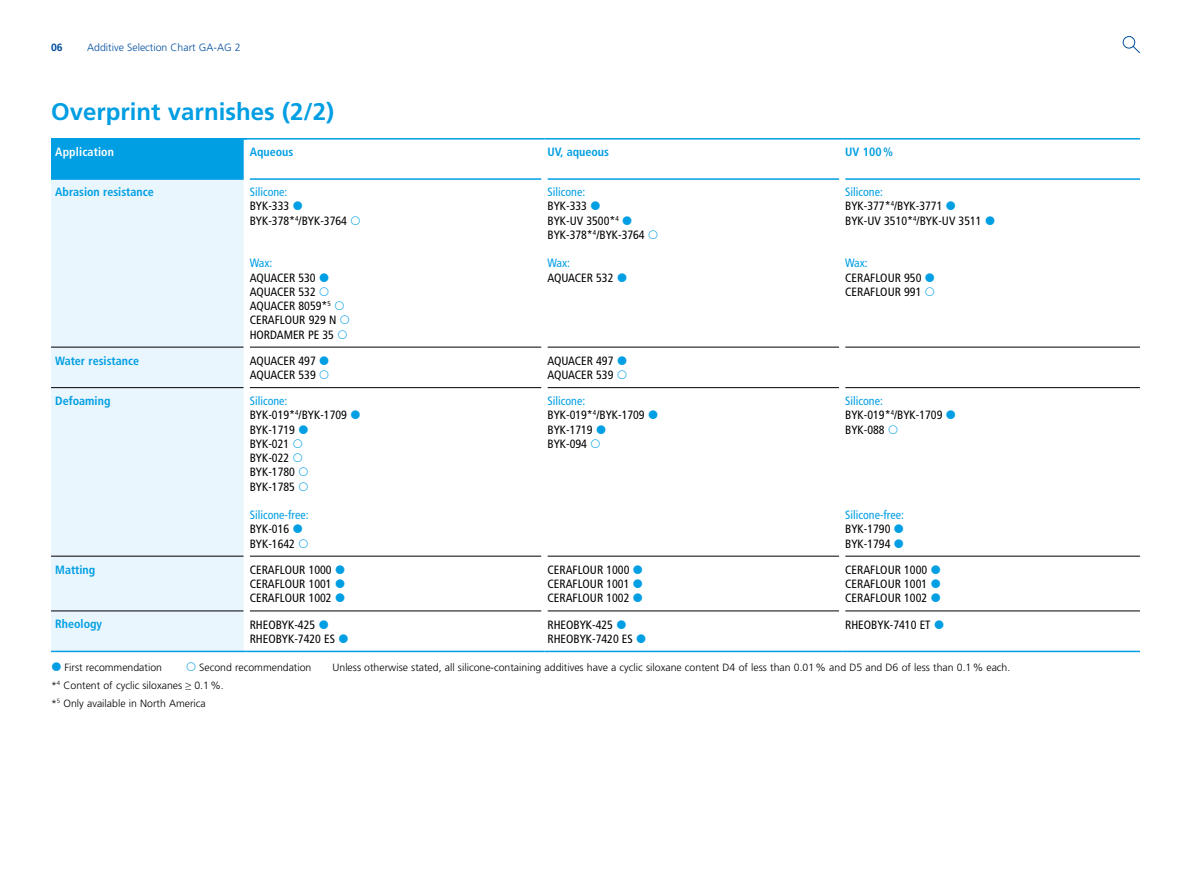
<style>
.page{position:relative;width:1191px;height:893px;background:#fff}
.page>*{position:absolute;margin:0;border:0;box-sizing:border-box;transform-origin:0 0}
.t1{font:700 24px "Frutiger LT";color:#009ee3}
.t2{font:condensed 12px/14.2px "Frutiger";color:#000}
.t3{font:condensed 12px "Frutiger";color:#009ee3}
.t4{font:700 condensed 12px "Frutiger";color:#009ee3}
.t5{font:700 condensed 12px "Frutiger LT Pro";color:#009ee3}
.t6{font:700 condensed 12px "Frutiger LT Pro";letter-spacing:.01em;color:#fff}
.t7{font:300 10.5px "Frutiger LT Pro";color:#000}
.t8{font:300 10.5px/18px "Frutiger LT";color:#000}
.t9{font:300 10.5px "Frutiger LT";color:#004e9e}
.t10{font:700 10.5px "Frutiger LT";color:#004e9e}
.s1{color:#009ee3}
</style>
<div class="page">
<div style="left:51px;top:180px;width:193px;height:471px;background:#eaf6fe"></div>
<hr style="left:51px;top:347px;width:193px;height:1px;background:#000">
<hr style="left:250px;top:347px;width:291px;height:1px;background:#000">
<hr style="left:547px;top:347px;width:292px;height:1px;background:#000">
<hr style="left:845px;top:347px;width:295px;height:1px;background:#000">
<hr style="left:51px;top:387px;width:193px;height:1px;background:#000">
<hr style="left:250px;top:387px;width:291px;height:1px;background:#000">
<hr style="left:547px;top:387px;width:292px;height:1px;background:#000">
<hr style="left:845px;top:387px;width:295px;height:1px;background:#000">
<hr style="left:51px;top:556px;width:193px;height:1px;background:#000">
<hr style="left:250px;top:556px;width:291px;height:1px;background:#000">
<hr style="left:547px;top:556px;width:292px;height:1px;background:#000">
<hr style="left:845px;top:556px;width:295px;height:1px;background:#000">
<hr style="left:51px;top:611px;width:193px;height:1px;background:#000">
<hr style="left:250px;top:611px;width:291px;height:1px;background:#000">
<hr style="left:547px;top:611px;width:292px;height:1px;background:#000">
<hr style="left:845px;top:611px;width:295px;height:1px;background:#000">
<hr style="left:51px;top:651px;width:196px;height:1px;background:#009ee3">
<hr style="left:247px;top:651px;width:297px;height:1px;background:#009ee3">
<hr style="left:544px;top:651px;width:298px;height:1px;background:#009ee3">
<hr style="left:842px;top:651px;width:298px;height:1px;background:#009ee3">
<div style="left:51px;top:139px;width:196px;height:40px;background:#009ee3"></div>
<hr style="left:51px;top:178px;width:193px;height:2px;background:#009ee3">
<hr style="left:250px;top:178px;width:291px;height:2px;background:#009ee3">
<hr style="left:547px;top:178px;width:292px;height:2px;background:#009ee3">
<hr style="left:845px;top:178px;width:295px;height:2px;background:#009ee3">
<div style="left:244px;top:140px;width:6px;height:40px;background:#fff"></div>
<hr style="left:51px;top:138px;width:196px;height:2px;background:#009ee3">
<hr style="left:247px;top:138px;width:297px;height:2px;background:#009ee3">
<hr style="left:544px;top:138px;width:298px;height:2px;background:#009ee3">
<hr style="left:842px;top:138px;width:298px;height:2px;background:#009ee3">
<svg style="left:1132px;top:45px;width:8px;height:9px"></svg>
<div style="left:1122px;top:36px;width:13px;height:12px;border:1px solid #004e9e;border-radius:50%"></div>
<p class="t10" style="left:51px;top:41px;width:13px">06</p>
<p class="t9" style="left:87px;top:41px;width:155px">Additive Selection Chart GA-AG 2</p>
<h1 class="t1" style="left:51px;top:98px;width:285px">Overprint varnishes (2/2)</h1>
<p class="t6" style="left:55px;top:145px;width:60px">Application</p>
<p class="t5" style="left:250px;top:145px;width:45px">Aqueous</p>
<p class="t5" style="left:547px;top:145px;width:63px">UV, aqueous</p>
<p class="t5" style="left:845px;top:145px;width:49px">UV 100%</p>
<p class="t4" style="left:55px;top:185px;width:100px">Abrasion resistance</p>
<p class="t3" style="left:250px;top:185px;width:39px">Silicone:</p>
<p class="t2" style="left:250px;top:199px;width:99px">BYK-333<br>BYK-378*<sup>4</sup>/BYK-3764</p>
<p class="t3" style="left:250px;top:256px;width:24px">Wax:</p>
<p class="t2" style="left:250px;top:270px;width:88px">AQUACER 530<br>AQUACER 532<br>AQUACER 8059*<sup>5<br></sup>CERAFLOUR 929 N<br>HORDAMER PE 35</p>
<p class="t3" style="left:547px;top:185px;width:39px">Silicone:</p>
<p class="t2" style="left:547px;top:199px;width:99px">BYK-333<br>BYK-UV 3500*<sup>4<br></sup>BYK-378*<sup>4</sup>/BYK-3764</p>
<p class="t3" style="left:547px;top:256px;width:24px">Wax:</p>
<p class="t2" style="left:547px;top:270px;width:68px">AQUACER 532</p>
<p class="t2" style="left:845px;top:185px;width:138px"><span class="s1">Silicone:<br></span>BYK-377*<sup>4</sup>/BYK-3771<br>BYK-UV 3510*<sup>4</sup>/BYK-UV 3511</p>
<p class="t3" style="left:845px;top:256px;width:24px">Wax:</p>
<p class="t2" style="left:845px;top:270px;width:78px">CERAFLOUR 950<br>CERAFLOUR 991</p>
<p class="t4" style="left:55px;top:353px;width:85px">Water resistance</p>
<p class="t2" style="left:250px;top:354px;width:68px">AQUACER 497<br>AQUACER 539</p>
<p class="t2" style="left:547px;top:354px;width:68px">AQUACER 497<br>AQUACER 539</p>
<p class="t4" style="left:55px;top:394px;width:57px">Defoaming</p>
<p class="t2" style="left:250px;top:394px;width:99px"><span class="s1">Silicone:<br></span>BYK-019*<sup>4</sup>/BYK-1709<br>BYK-1719<br>BYK-021<br>BYK-022<br>BYK-1780<br>BYK-1785</p>
<p class="t3" style="left:250px;top:508px;width:60px">Silicone-free:</p>
<p class="t2" style="left:250px;top:522px;width:47px">BYK-016<br>BYK-1642</p>
<p class="t2" style="left:547px;top:394px;width:99px"><span class="s1">Silicone:<br></span>BYK-019*<sup>4</sup>/BYK-1709<br>BYK-1719<br>BYK-094</p>
<p class="t2" style="left:845px;top:394px;width:99px"><span class="s1">Silicone:<br></span>BYK-019*<sup>4</sup>/BYK-1709<br>BYK-088</p>
<p class="t3" style="left:845px;top:508px;width:60px">Silicone-free:</p>
<p class="t2" style="left:845px;top:522px;width:47px">BYK-1790<br>BYK-1794</p>
<p class="t4" style="left:55px;top:562px;width:42px">Matting</p>
<p class="t2" style="left:250px;top:563px;width:83px;text-align:justify">CERAFLOUR 1000<br>CERAFLOUR 1001<br>CERAFLOUR 1002</p>
<p class="t2" style="left:547px;top:563px;width:83px;text-align:justify">CERAFLOUR 1000<br>CERAFLOUR 1001<br>CERAFLOUR 1002</p>
<p class="t2" style="left:845px;top:563px;width:83px;text-align:justify">CERAFLOUR 1000<br>CERAFLOUR 1001<br>CERAFLOUR 1002</p>
<p class="t4" style="left:55px;top:617px;width:48px">Rheology</p>
<p class="t2" style="left:250px;top:617px;width:87px">RHEOBYK-425<br>RHEOBYK-7420 ES</p>
<p class="t2" style="left:547px;top:617px;width:87px">RHEOBYK-425<br>RHEOBYK-7420 ES</p>
<p class="t2" style="left:845px;top:617px;width:87px">RHEOBYK-7410 ET</p>
<p class="t8" style="left:64px;top:658px;width:99px">First recommendation</p>
<p class="t8" style="left:199px;top:658px;width:114px">Second recommendation</p>
<p class="t7" style="left:332px;top:661px;width:679px">Unless otherwise stated, all silicone-containing additives have a cyclic siloxane content D4 of less than 0.01% and D5 and D6 of less than 0.1% each.</p>
<p class="t8" style="left:51px;top:676px;width:174px">*<sup>4</sup> Content of cyclic siloxanes ≥ 0.1%. *<sup>5</sup> Only available in North America</p>
</div>
